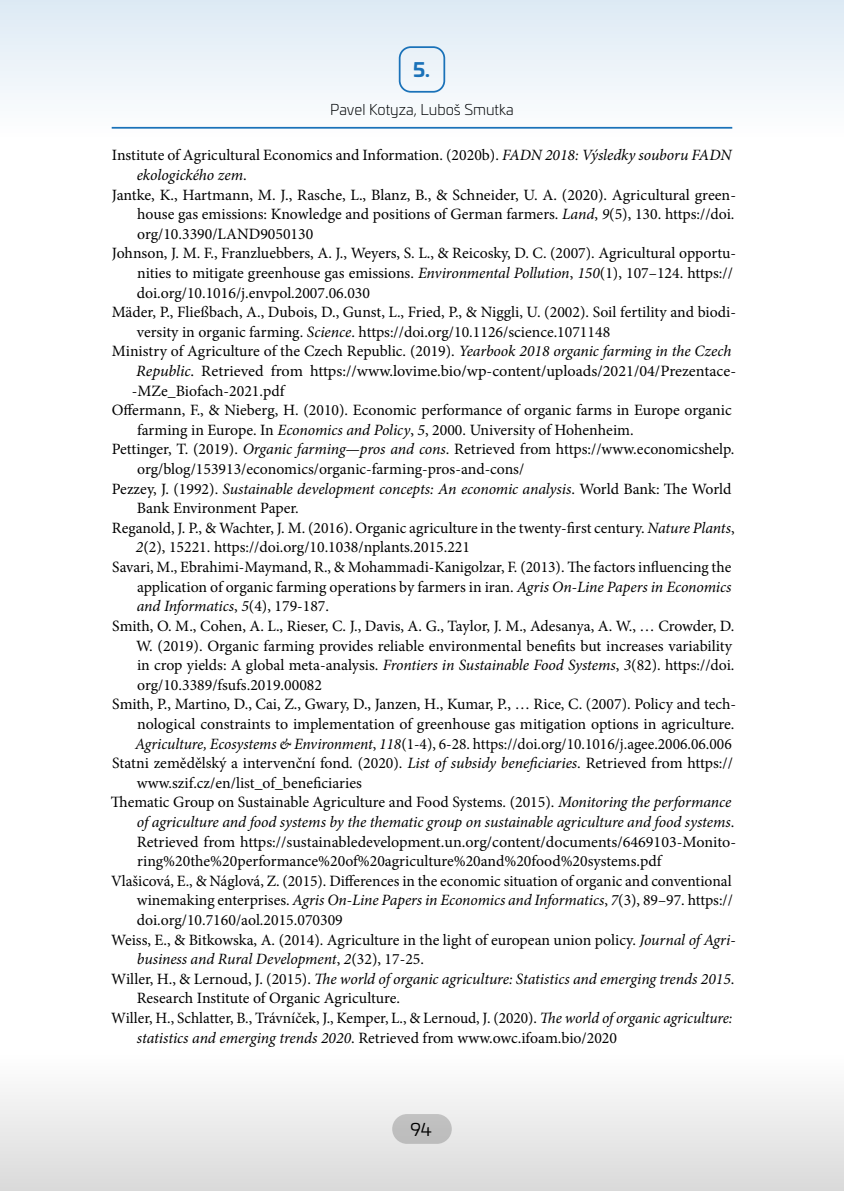
<style>
.page{position:relative;width:844px;height:1191px;background:#fff}
.page>*{position:absolute;margin:0;border:0;box-sizing:border-box;transform-origin:0 0}
.t1{font:700 19.25px "Univia Pro";color:#1a72b9}
.t2{font:17.5px "Univia Pro";color:#000}
.t3{font:15.75px "Minion Pro";color:#000}
.t4{font:italic 15.75px "Minion Pro";letter-spacing:-.01em;color:#000}
.t5{font:300 14.88px "Univia Pro";color:#000}
.s1{font-style:italic}
.s2{font-style:normal}
</style>
<div class="page">
<div style="left:0;top:1052px;width:843px;height:139px;background:linear-gradient(to bottom,#fff,#d9d9d9)"></div>
<div style="left:0;top:0;width:843px;height:139px;background:linear-gradient(to bottom,#dfebf5,#f7fafc)"></div>
<p class="t1" style="left:413px;top:55px;width:18px">5.</p>
<p class="t5" style="left:330px;top:99px;width:185px">Pavel Kotyza, Luboš Smutka</p>
<p class="t3" style="left:112px;top:145px;width:621px">Institute of Agricultural Economics and Information. (2020b). <span class="s1">FADN 2018: Výsledky souboru FADN</span></p>
<p class="t4" style="left:137px;top:164px;width:111px">ekologického zem<span class="s2">.</span></p>
<p class="t3" style="left:112px;top:184px;width:625px">Jantke, K., Hartmann, M. J., Rasche, L., Blanz, B., &amp; Schneider, U. A. (2020). Agricultural green-</p>
<p class="t3" style="left:137px;top:203px;width:598px">house gas emissions: Knowledge and positions of German farmers. <span class="s1">Land</span>, <span class="s1">9</span>(5), 130. https://doi.</p>
<p class="t3" style="left:137px;top:223px;width:178px">org/10.3390/LAND9050130</p>
<p class="t3" style="left:112px;top:243px;width:625px">Johnson, J. M. F., Franzluebbers, A. J., Weyers, S. L., &amp; Reicosky, D. C. (2007). Agricultural opportu-</p>
<p class="t3" style="left:137px;top:262px;width:597px">nities to mitigate greenhouse gas emissions. <span class="s1">Environmental Pollution</span>, <span class="s1">150</span>(1), 107–124. https://</p>
<p class="t3" style="left:137px;top:282px;width:234px">doi.org/10.1016/j.envpol.2007.06.030</p>
<p class="t3" style="left:112px;top:301px;width:625px">Mäder, P., Fließbach, A., Dubois, D., Gunst, L., Fried, P., &amp; Niggli, U. (2002). Soil fertility and biodi-</p>
<p class="t3" style="left:137px;top:321px;width:474px">versity in organic farming. <span class="s1">Science</span>. https://doi.org/10.1126/science.1071148</p>
<p class="t3" style="left:112px;top:341px;width:621px">Ministry of Agriculture of the Czech Republic. (2019). <span class="s1">Yearbook 2018 organic farming in the Czech</span></p>
<p class="t3" style="left:136px;top:360px;width:601px"><span class="s1">Republic</span>. Retrieved from https://www.lovime.bio/wp-content/uploads/2021/04/Prezentace-</p>
<p class="t3" style="left:132px;top:380px;width:154px">-MZe_Biofach-2021.pdf</p>
<p class="t3" style="left:112px;top:399px;width:621px">Offermann, F., &amp; Nieberg, H. (2010). Economic performance of organic farms in Europe organic</p>
<p class="t3" style="left:137px;top:419px;width:498px">farming in Europe. In <span class="s1">Economics and Policy</span>, <span class="s1">5</span>, 2000. University of Hohenheim.</p>
<p class="t3" style="left:112px;top:439px;width:624px">Pettinger, T. (2019). <span class="s1">Organic farming—pros and cons</span>. Retrieved from https://www.economicshelp.</p>
<p class="t3" style="left:137px;top:458px;width:388px">org/blog/153913/economics/organic-farming-pros-and-cons/</p>
<p class="t4" style="left:112px;top:478px;width:621px"><span class="s2">Pezzey, J. (1992).</span> Sustainable development concepts: An economic analysis<span class="s2">. World Bank: The World</span></p>
<p class="t3" style="left:137px;top:497px;width:164px">Bank Environment Paper.</p>
<p class="t3" style="left:112px;top:517px;width:624px">Reganold, J. P., &amp; Wachter, J. M. (2016). Organic agriculture in the twenty-first century. <span class="s1">Nature Plants</span>,</p>
<p class="t3" style="left:136px;top:537px;width:336px"><span class="s1">2</span>(2), 15221. https://doi.org/10.1038/nplants.2015.221</p>
<p class="t3" style="left:112px;top:556px;width:620px">Savari, M., Ebrahimi-Maymand, R., &amp; Mohammadi-Kanigolzar, F. (2013). The factors influencing the</p>
<p class="t3" style="left:137px;top:576px;width:595px">application of organic farming operations by farmers in iran. <span class="s1">Agris On-Line Papers in Economics</span></p>
<p class="t4" style="left:137px;top:595px;width:194px">and Informatics<span class="s2">,</span> 5<span class="s2">(4), 179-187.</span></p>
<p class="t3" style="left:112px;top:615px;width:623px">Smith, O. M., Cohen, A. L., Rieser, C. J., Davis, A. G., Taylor, J. M., Adesanya, A. W., … Crowder, D.</p>
<p class="t3" style="left:136px;top:635px;width:597px">W. (2019). Organic farming provides reliable environmental benefits but increases variability</p>
<p class="t3" style="left:137px;top:654px;width:598px">in crop yields: A global meta-analysis. <span class="s1">Frontiers in Sustainable Food Systems</span>, <span class="s1">3</span>(82). https://doi.</p>
<p class="t3" style="left:137px;top:674px;width:186px">org/10.3389/fsufs.2019.00082</p>
<p class="t3" style="left:112px;top:693px;width:625px">Smith, P., Martino, D., Cai, Z., Gwary, D., Janzen, H., Kumar, P., … Rice, C. (2007). Policy and tech-</p>
<p class="t3" style="left:137px;top:713px;width:598px">nological constraints to implementation of greenhouse gas mitigation options in agriculture.</p>
<p class="t3" style="left:135px;top:733px;width:598px"><span class="s1">Agriculture, Ecosystems &amp; Environment</span>, <span class="s1">118</span>(1-4), 6-28. https://doi.org/10.1016/j.agee.2006.06.006</p>
<p class="t3" style="left:112px;top:752px;width:622px">Statni zemědělský a intervenční fond. (2020). <span class="s1">List of subsidy beneficiaries</span>. Retrieved from https://</p>
<p class="t3" style="left:137px;top:772px;width:226px">www.szif.cz/en/list_of_beneficiaries</p>
<p class="t3" style="left:111px;top:791px;width:621px">Thematic Group on Sustainable Agriculture and Food Systems. (2015). <span class="s1">Monitoring the performance</span></p>
<p class="t4" style="left:137px;top:811px;width:599px">of agriculture and food systems by the thematic group on sustainable agriculture and food systems<span class="s2">.</span></p>
<p class="t3" style="left:137px;top:831px;width:600px">Retrieved from https://sustainabledevelopment.un.org/content/documents/6469103-Monito-</p>
<p class="t3" style="left:137px;top:850px;width:525px">ring%20the%20performance%20of%20agriculture%20and%20food%20systems.pdf</p>
<p class="t3" style="left:111px;top:870px;width:622px">Vlašicová, E., &amp; Náglová, Z. (2015). Differences in the economic situation of organic and conventional</p>
<p class="t4" style="left:137px;top:889px;width:597px"><span class="s2">winemaking enterprises.</span> Agris On-Line Papers in Economics and Informatics<span class="s2">,</span> 7<span class="s2">(3), 89–97. https://</span></p>
<p class="t3" style="left:137px;top:909px;width:207px">doi.org/10.7160/aol.2015.070309</p>
<p class="t3" style="left:111px;top:929px;width:625px">Weiss, E., &amp; Bitkowska, A. (2014). Agriculture in the light of european union policy. <span class="s1">Journal of Agri-</span></p>
<p class="t4" style="left:137px;top:948px;width:289px">business and Rural Development<span class="s2">,</span> 2<span class="s2">(32), 17-25.</span></p>
<p class="t4" style="left:111px;top:968px;width:624px"><span class="s2">Willer, H., &amp; Lernoud, J. (2015).</span> The world of organic agriculture: Statistics and emerging trends 2015<span class="s2">.</span></p>
<p class="t3" style="left:137px;top:987px;width:265px">Research Institute of Organic Agriculture.</p>
<p class="t3" style="left:111px;top:1007px;width:622px">Willer, H., Schlatter, B., Trávníček, J., Kemper, L., &amp; Lernoud, J. (2020). <span class="s1">The world of organic agriculture:</span></p>
<p class="t3" style="left:137px;top:1027px;width:481px"><span class="s1">statistics and emerging trends 2020</span>. Retrieved from www.owc.ifoam.bio/2020</p>
<p class="t2" style="left:410px;top:1116px;width:23px">94</p>
</div>
